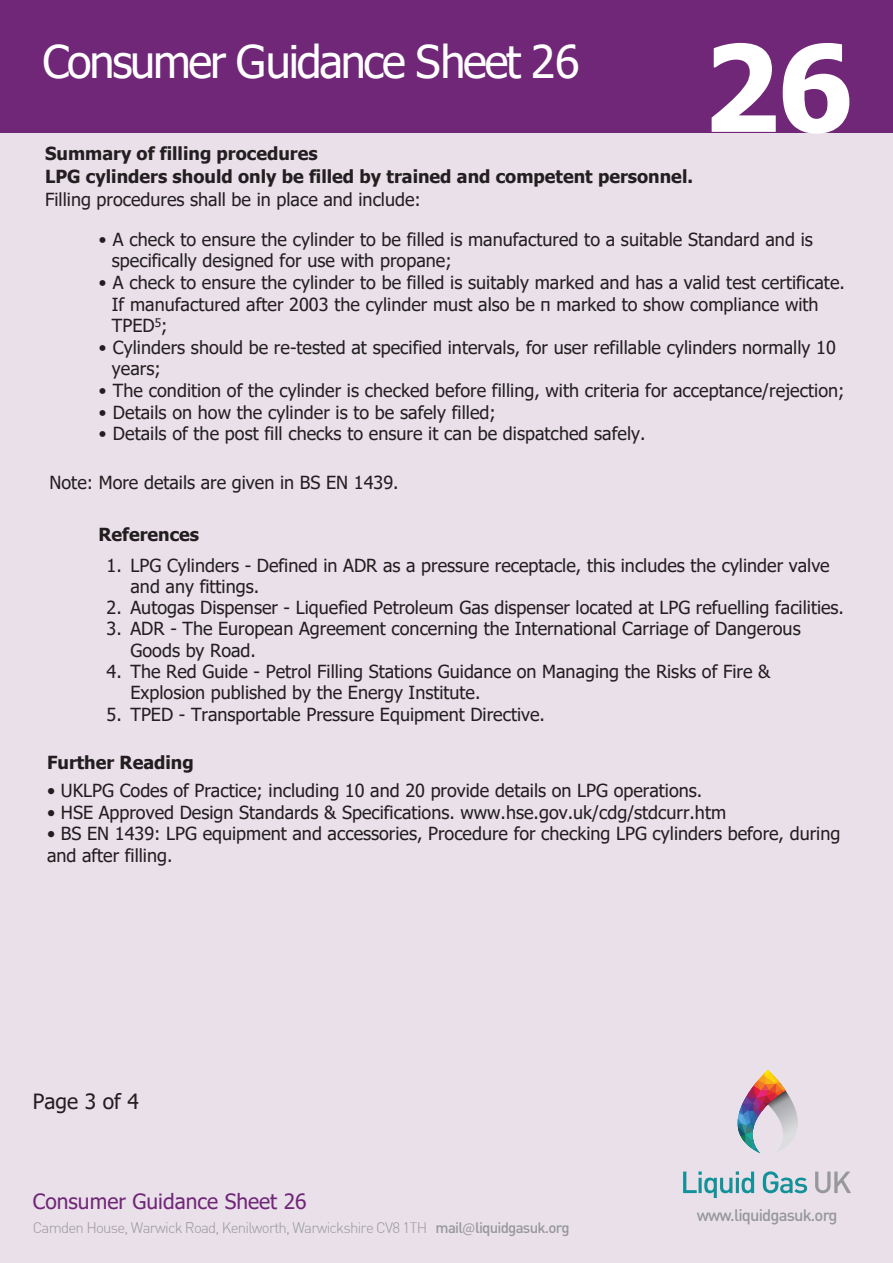
<style>
.page{position:relative;width:893px;height:1263px;background:#e9e0ea}
.page>*{position:absolute;margin:0;border:0;box-sizing:border-box;transform-origin:0 0}
.t1{font:700 120px "Tahoma";color:#fff}
.t2{font:45px "Tahoma";letter-spacing:-.05em;color:#fff}
.t3{font:21px "Tahoma";color:#702777}
.t4{font:21px "Tahoma";color:#231f20}
.t5{font:18px/21.6px "Tahoma";color:#231f20}
.t6{font:18px/21.6px "Tahoma";color:#221e1f}
.t7{font:700 18px/22.6px "Tahoma";color:#231f20}
.t8{font:700 18px "Tahoma";color:#221e1f}
.t9{font:500 16.5px "DIN";letter-spacing:-.05em;color:#97989b}
.t10{font:15px "DIN Light";letter-spacing:-.05em;color:#97989b}
.s1{font-weight:400}
.s2{font-family:"DIN"}
.s3{font-family:"DIN";font-weight:500}
.s4{font-family:"Source Sans Pro"}
</style>
<div class="page">
<svg style="left:683px;top:1171px;width:71px;height:26px"></svg>
<svg style="left:763px;top:1171px;width:44px;height:22px"></svg>
<svg style="left:815px;top:1171px;width:36px;height:22px"></svg>
<svg style="left:737px;top:1070px;width:61px;height:83px"></svg>
<div style="left:0;top:0;width:893px;height:133px;background:#702777"></div>
<p class="t2" style="left:43px;top:32px;width:539px">Consumer Guidance Sheet 26</p>
<h1 class="t1" style="left:703px;top:4px;width:152px">26</h1>
<p class="t7" style="left:45px;top:143px;width:649px">Summary of filling procedures<br>LPG cylinders should only be filled by trained and competent personnel.<br><span class="s1">Filling procedures shall be in place and include:</span></p>
<p class="t5" style="left:112px;top:229px;width:702px;text-indent:-14px"><span class="s2">•</span> A check to ensure the cylinder to be filled is manufactured to a suitable Standard and is specifically designed for use with propane;</p>
<p class="t5" style="left:112px;top:273px;width:735px;text-indent:-14px"><span class="s2">•</span> A check to ensure the cylinder to be filled is suitably marked and has a valid test certificate.<br>If manufactured after 2003 the cylinder must also be π marked to show compliance with<br>TPED<sup>5</sup>;</p>
<p class="t5" style="left:112px;top:337px;width:726px;text-indent:-14px"><span class="s2">•</span> Cylinders should be re-tested at specified intervals, for user refillable cylinders normally 10 years;</p>
<p class="t5" style="left:98px;top:381px;width:748px"><span class="s2">•</span> The condition of the cylinder is checked before filling, with criteria for acceptance/rejection;</p>
<p class="t5" style="left:98px;top:402px;width:400px"><span class="s2">•</span> Details on how the cylinder is to be safely filled;</p>
<p class="t5" style="left:98px;top:424px;width:549px"><span class="s2">•</span> Details of the post fill checks to ensure it can be dispatched safely.</p>
<p class="t5" style="left:50px;top:473px;width:351px">Note: More details are given in BS EN 1439.</p>
<p class="t8" style="left:98px;top:522px;width:102px">References</p>
<p class="t5" style="left:131px;top:555px;width:701px;text-indent:-24px">1. LPG Cylinders - Defined in ADR as a pressure receptacle, this includes the cylinder valve and any fittings.</p>
<p class="t5" style="left:107px;top:598px;width:739px">2. Autogas Dispenser - Liquefied Petroleum Gas dispenser located at LPG refuelling facilities.</p>
<p class="t5" style="left:131px;top:619px;width:672px;text-indent:-24px">3. ADR - The European Agreement concerning the International Carriage of Dangerous<br>Goods by Road.</p>
<p class="t5" style="left:131px;top:662px;width:641px;text-indent:-24px">4. The Red Guide - Petrol Filling Stations Guidance on Managing the Risks of Fire &amp;<br>Explosion published by the Energy Institute.</p>
<p class="t5" style="left:107px;top:704px;width:440px">5. TPED - Transportable Pressure Equipment Directive.</p>
<p class="t8" style="left:47px;top:750px;width:148px">Further Reading</p>
<p class="t6" style="left:47px;top:781px;width:657px">• UKLPG Codes of Practice; including 10 and 20 provide details on LPG operations.</p>
<p class="t6" style="left:47px;top:802px;width:681px">• HSE Approved Design Standards &amp; Specifications. www.hse.gov.uk/cdg/stdcurr.htm</p>
<p class="t6" style="left:47px;top:824px;width:795px">• BS EN 1439: LPG equipment and accessories, Procedure for checking LPG cylinders before, during and after filling.</p>
<p class="t4" style="left:33px;top:1087px;width:107px">Page 3 of 4</p>
<p class="t3" style="left:33px;top:1188px;width:275px">Consumer Guidance Sheet 26</p>
<p class="t10" style="left:33px;top:1218px;width:538px">Camden House, Warwick Road, Kenilworth, Warwickshire CV8 1TH <span class="s3">mail</span><span class="s4">@</span><span class="s3">liquidgasuk.org</span></p>
<p class="t9" style="left:697px;top:1205px;width:142px">www.liquidgasuk.org</p>
</div>
